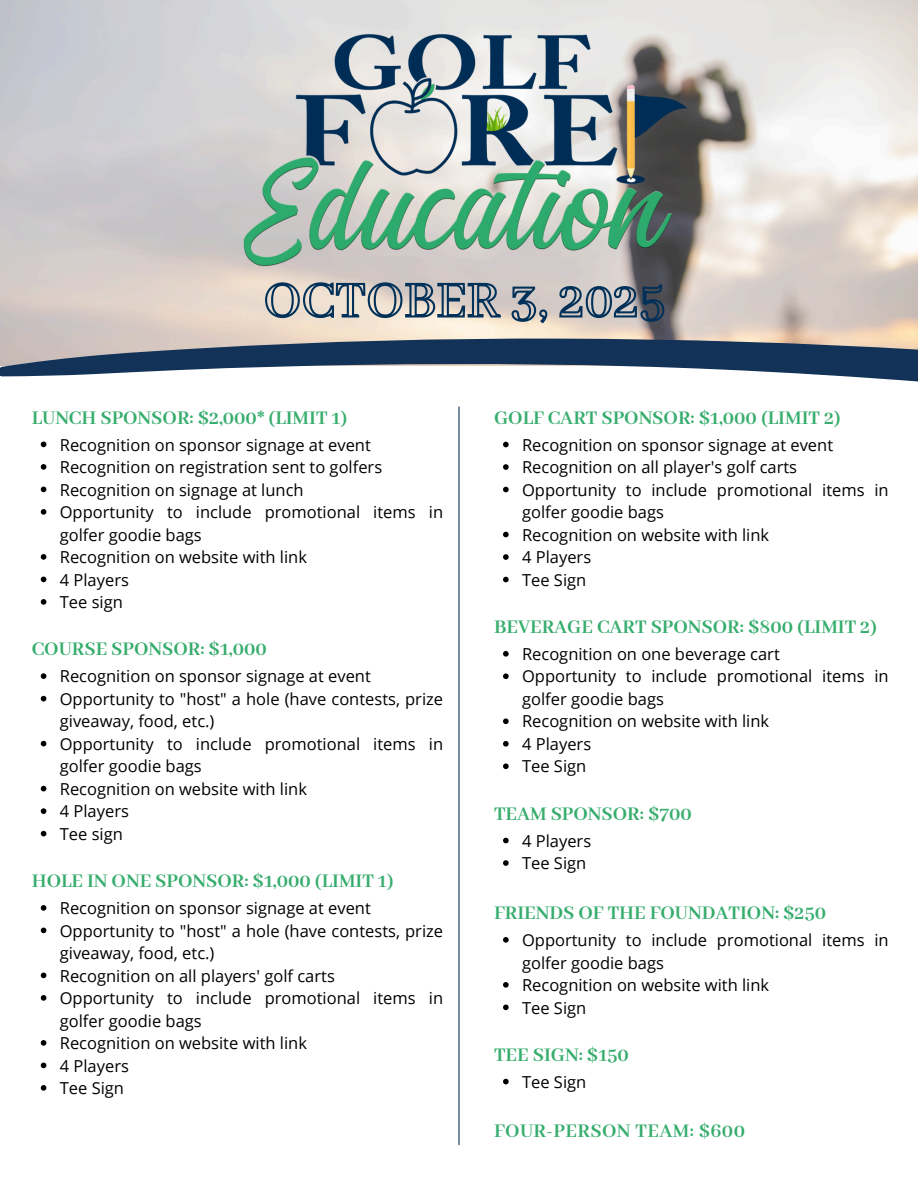
<style>
.page{position:relative;width:918px;height:1188px;background:#fff}
.page>*{position:absolute;margin:0;border:0;box-sizing:border-box;transform-origin:0 0}
.t1{font:700 21px "Abhaya Libre";color:#36ad6d}
.t2{font:700 21px "Abhaya Libre";letter-spacing:.02em;color:#36ad6d}
.t3{font:16.5px/22.5px "Open Sans";color:#000}
</style>
<div class="page">
<img style="left:0;top:0;width:918px;height:326px">
<svg style="left:0;top:326px;width:918px;height:56px"></svg>
<img style="left:185px;top:0;width:549px;height:277px">
<svg style="left:264px;top:216px;width:402px;height:109px;background:#a0b0a8"></svg>
<svg style="left:41px;top:442px;width:5px;height:5px"></svg>
<svg style="left:41px;top:464px;width:5px;height:6px"></svg>
<svg style="left:41px;top:487px;width:5px;height:5px"></svg>
<svg style="left:41px;top:509px;width:5px;height:6px"></svg>
<svg style="left:41px;top:554px;width:5px;height:6px"></svg>
<svg style="left:41px;top:577px;width:5px;height:5px"></svg>
<svg style="left:41px;top:599px;width:5px;height:6px"></svg>
<svg style="left:41px;top:673px;width:5px;height:6px"></svg>
<svg style="left:41px;top:696px;width:5px;height:5px"></svg>
<svg style="left:41px;top:741px;width:5px;height:5px"></svg>
<svg style="left:41px;top:786px;width:5px;height:5px"></svg>
<svg style="left:41px;top:808px;width:5px;height:6px"></svg>
<svg style="left:41px;top:831px;width:5px;height:5px"></svg>
<svg style="left:41px;top:905px;width:5px;height:6px"></svg>
<svg style="left:41px;top:928px;width:5px;height:5px"></svg>
<svg style="left:41px;top:973px;width:5px;height:5px"></svg>
<svg style="left:41px;top:995px;width:5px;height:6px"></svg>
<svg style="left:41px;top:1040px;width:5px;height:6px"></svg>
<svg style="left:41px;top:1063px;width:5px;height:5px"></svg>
<svg style="left:41px;top:1085px;width:5px;height:6px"></svg>
<hr style="left:458px;top:407px;width:2px;height:738px;background:#123257">
<svg style="left:503px;top:442px;width:6px;height:5px"></svg>
<svg style="left:503px;top:464px;width:6px;height:6px"></svg>
<svg style="left:503px;top:487px;width:6px;height:5px"></svg>
<svg style="left:503px;top:532px;width:6px;height:5px"></svg>
<svg style="left:503px;top:554px;width:6px;height:6px"></svg>
<svg style="left:503px;top:577px;width:6px;height:5px"></svg>
<svg style="left:503px;top:651px;width:6px;height:6px"></svg>
<svg style="left:503px;top:673px;width:6px;height:6px"></svg>
<svg style="left:503px;top:718px;width:6px;height:6px"></svg>
<svg style="left:503px;top:741px;width:6px;height:6px"></svg>
<svg style="left:503px;top:763px;width:6px;height:6px"></svg>
<svg style="left:503px;top:838px;width:6px;height:5px"></svg>
<svg style="left:503px;top:860px;width:6px;height:6px"></svg>
<svg style="left:503px;top:937px;width:6px;height:6px"></svg>
<svg style="left:503px;top:982px;width:6px;height:6px"></svg>
<svg style="left:503px;top:1005px;width:6px;height:5px"></svg>
<svg style="left:503px;top:1079px;width:6px;height:5px"></svg>
<p class="t1" style="left:32px;top:406px;width:317px">LUNCH SPONSOR: $2,000* (LIMIT 1)</p>
<p class="t3" style="left:60px;top:433px;width:385px">Recognition on sponsor signage at event<br>Recognition on registration sent to golfers<br>Recognition on signage at lunch<br>Opportunity to include promotional items in golfer goodie bags<br>Recognition on website with link<br>4 Players<br>Tee sign</p>
<p class="t1" style="left:32px;top:638px;width:237px">COURSE SPONSOR: $1,000</p>
<p class="t3" style="left:60px;top:665px;width:385px">Recognition on sponsor signage at event<br>Opportunity to "host" a hole (have contests, prize giveaway, food, etc.)<br>Opportunity to include promotional items in golfer goodie bags<br>Recognition on website with link<br>4 Players<br>Tee sign</p>
<p class="t1" style="left:32px;top:869px;width:363px">HOLE IN ONE SPONSOR: $1,000 (LIMIT 1)</p>
<p class="t3" style="left:60px;top:896px;width:385px">Recognition on sponsor signage at event<br>Opportunity to "host" a hole (have contests, prize giveaway, food, etc.)<br>Recognition on all players' golf carts<br>Opportunity to include promotional items in golfer goodie bags<br>Recognition on website with link<br>4 Players<br>Tee Sign</p>
<p class="t1" style="left:494px;top:406px;width:348px">GOLF CART SPONSOR: $1,000 (LIMIT 2)</p>
<p class="t3" style="left:522px;top:433px;width:368px">Recognition on sponsor signage at event<br>Recognition on all player's golf carts<br>Opportunity to include promotional items in golfer goodie bags<br>Recognition on website with link<br>4 Players<br>Tee Sign</p>
<p class="t1" style="left:494px;top:615px;width:385px">BEVERAGE CART SPONSOR: $800 (LIMIT 2)</p>
<p class="t3" style="left:522px;top:642px;width:368px">Recognition on one beverage cart<br>Opportunity to include promotional items in golfer goodie bags<br>Recognition on website with link<br>4 Players<br>Tee Sign</p>
<p class="t1" style="left:494px;top:802px;width:199px">TEAM SPONSOR: $700</p>
<p class="t3" style="left:522px;top:829px;width:71px">4 Players<br>Tee Sign</p>
<p class="t1" style="left:494px;top:901px;width:334px">FRIENDS OF THE FOUNDATION: $250</p>
<p class="t3" style="left:522px;top:928px;width:368px">Opportunity to include promotional items in golfer goodie bags<br>Recognition on website with link<br>Tee Sign</p>
<p class="t1" style="left:494px;top:1043px;width:136px">TEE SIGN: $150</p>
<p class="t3" style="left:522px;top:1070px;width:66px">Tee Sign</p>
<h1 class="t2" style="left:494px;top:1120px;width:253px">FOUR-PERSON TEAM: $600</h1>
</div>
